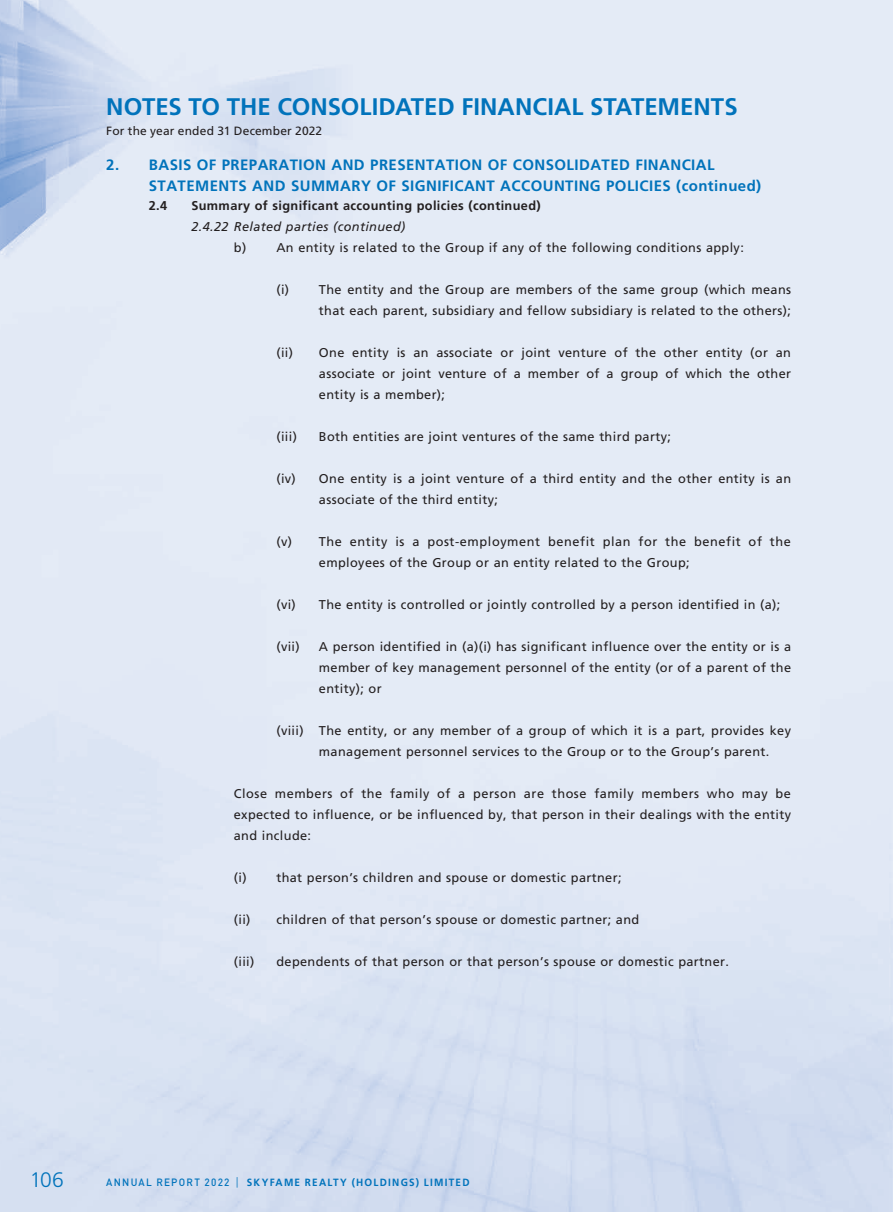
<style>
.page{position:relative;width:893px;height:1212px;background:#fff}
.page>*{position:absolute;margin:0;border:0;box-sizing:border-box;transform-origin:0 0}
.t1{font:700 24px "Frutiger LT Std";color:#0173bb}
.t2{font:300 21px "Frutiger LT Std";color:#0173bb}
.t3{font:700 15px/21px "Frutiger LT Std";letter-spacing:.03em;color:#0173bb}
.t4{font:12.75px/21px "Frutiger LT Std";letter-spacing:.03em;color:#231f20;text-align:justify}
.t5{font:700 12.75px "Frutiger LT Std";letter-spacing:.03em;color:#231f20}
.t6{font:italic 12.75px "Frutiger LT Std";letter-spacing:.03em;color:#231f20}
.t7{font:12px "Frutiger LT Std";letter-spacing:.015em;color:#231f20}
.t8{font:700 10.5px "Frutiger LT Std";letter-spacing:.125em;color:#0173bb;scale:.95 1}
.s1{font-family:"DIN Pro";font-weight:500}
.s2{font-weight:300}
</style>
<div class="page">
<img style="left:0;top:0;width:892px;height:1212px">
<h1 class="t1" style="left:106px;top:92px;width:633px">NOTES TO THE CONSOLIDATED FINANCIAL STATEMENTS</h1>
<p class="t7" style="left:106px;top:123px;width:217px">For the year ended 31 December 2022</p>
<p class="t3" style="left:149px;top:154px;width:614px;text-indent:-43px">2. BASIS OF PREPARATION AND PRESENTATION OF CONSOLIDATED FINANCIAL<br>STATEMENTS AND SUMMARY OF SIGNIFICANT ACCOUNTING POLICIES (continued)</p>
<p class="t5" style="left:149px;top:198px;width:20px">2.4</p>
<p class="t5" style="left:191px;top:198px;width:351px">Summary of significant accounting policies (continued)</p>
<p class="t6" style="left:191px;top:219px;width:216px">2.4.22 Related parties (continued)</p>
<p class="t4" style="left:234px;top:237px;width:511px">b) An entity is related to the Group if any of the following conditions apply:</p>
<p class="t4" style="left:276px;top:279px;width:516px;text-align:right">(i) The entity and the Group are members of the same group (which means that each parent, subsidiary and fellow subsidiary is related to the others);</p>
<p class="t4" style="left:319px;top:342px;width:474px;text-indent:-43px">(ii) One entity is an associate or joint venture of the other entity (or an associate or joint venture of a member of a group of which the other entity is a member);</p>
<p class="t4" style="left:276px;top:426px;width:22px">(iii)</p>
<p class="t4" style="left:319px;top:426px;width:353px">Both entities are joint ventures of the same third party;</p>
<p class="t4" style="left:319px;top:468px;width:474px;text-indent:-43px">(iv) One entity is a joint venture of a third entity and the other entity is an associate of the third entity;</p>
<p class="t4" style="left:319px;top:531px;width:473px;text-indent:-43px">(v) The entity is a post-employment benefit plan for the benefit of the employees of the Group or an entity related to the Group;</p>
<p class="t4" style="left:276px;top:594px;width:505px">(vi) The entity is controlled or jointly controlled by a person identified in (a);</p>
<p class="t4" style="left:276px;top:636px;width:25px">(vii)</p>
<p class="t4" style="left:319px;top:636px;width:474px">A person identified in (a)(i) has significant influence over the entity or is a member of key management personnel of the entity (or of a parent of the entity); or</p>
<p class="t4" style="left:319px;top:720px;width:474px;text-indent:-43px">(viii) The entity, or any member of a group of which it is a part, provides key management personnel services to the Group or to the Group’s parent.</p>
<p class="t4" style="left:234px;top:783px;width:559px">Close members of the family of a person are those family members who may be expected to influence, or be influenced by, that person in their dealings with the entity and include:</p>
<p class="t4" style="left:234px;top:867px;width:389px">(i) that person’s children and spouse or domestic partner;</p>
<p class="t4" style="left:234px;top:909px;width:407px">(ii) children of that person’s spouse or domestic partner; and</p>
<p class="t4" style="left:234px;top:951px;width:22px">(iii)</p>
<p class="t4" style="left:276px;top:951px;width:454px">dependents of that person or that person’s spouse or domestic partner.</p>
<h2 class="t2" style="left:30px;top:1168px;width:36px">106</h2>
<p class="t8" style="left:106px;top:1176px;width:384px"><span class="s1">ANNUAL REPORT 2022</span> <span class="s2">|</span> SKYFAME REALTY (HOLDINGS) LIMITED</p>
</div>
